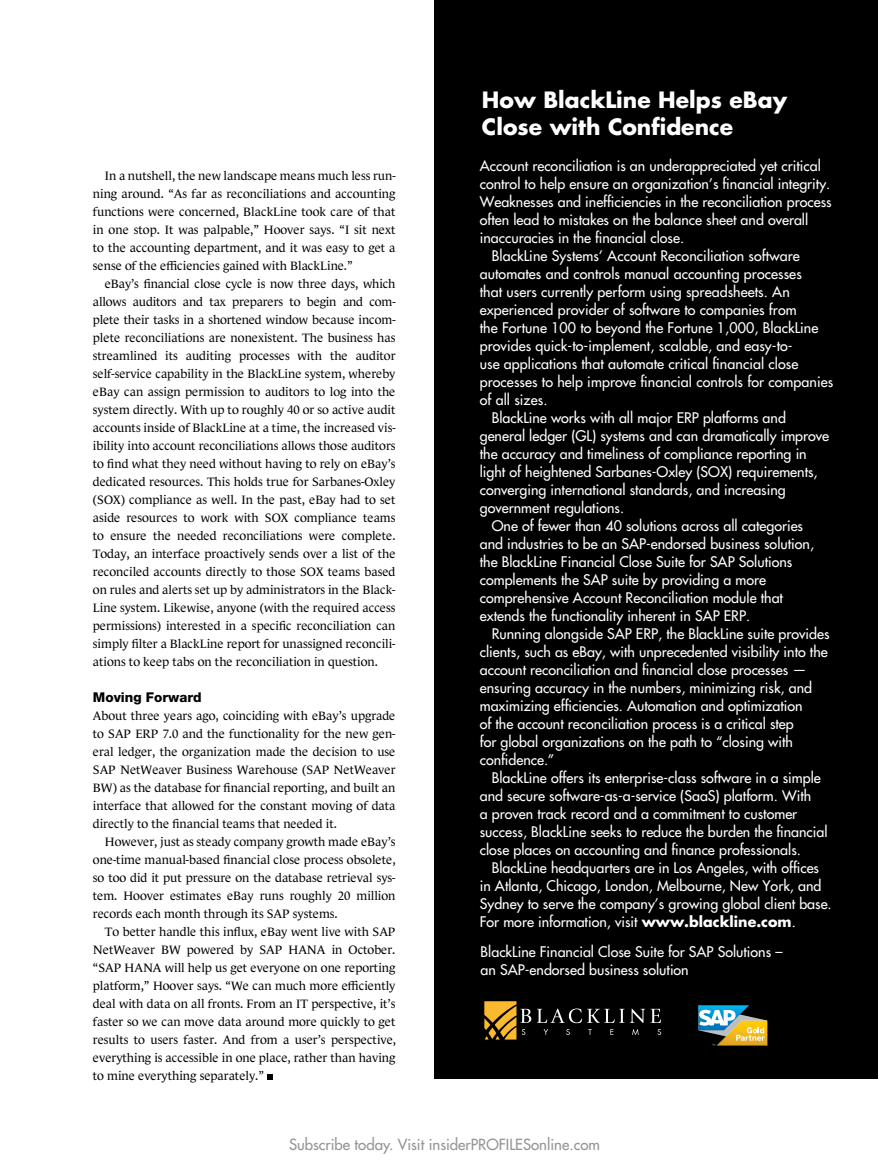
<style>
.page{position:relative;width:878px;height:1168px;background:#fff}
.page>*{position:absolute;margin:0;border:0;box-sizing:border-box;transform-origin:0 0}
.t1{font:700 21.9px/27px "Futura Std";color:#fff}
.t2{font:500 15px "Futura Std";color:#939598}
.t3{font:500 14.25px/18px "Futura Std";color:#fff}
.t4{font:800 13.5px "Helvetica Neue LT Std";color:#000}
.t5{font:12.3px/18px "Le Monde Journal Std";color:#000;text-align:justify}
.s1{font-weight:700}
</style>
<div class="page">
<div style="left:434px;top:0;width:444px;height:1078px;background:#000"></div>
<svg style="left:267px;top:1074px;width:6px;height:6px"></svg>
<svg style="left:484px;top:1039px;width:31px;height:1px"></svg>
<svg style="left:537px;top:1008px;width:87px;height:15px"></svg>
<svg style="left:630px;top:1008px;width:31px;height:15px"></svg>
<svg style="left:484px;top:1001px;width:47px;height:38px"></svg>
<svg style="left:543px;top:1029px;width:5px;height:6px"></svg>
<svg style="left:566px;top:1029px;width:4px;height:6px"></svg>
<svg style="left:588px;top:1029px;width:3px;height:6px"></svg>
<svg style="left:610px;top:1029px;width:3px;height:6px"></svg>
<svg style="left:632px;top:1029px;width:6px;height:6px"></svg>
<svg style="left:657px;top:1029px;width:4px;height:6px"></svg>
<svg style="left:698px;top:1005px;width:69px;height:40px"></svg>
<p class="t5" style="left:93px;top:167px;width:304px;text-indent:12px">In a nutshell, the new landscape means much less run&shy;ning around. “As far as reconciliations and accounting functions were concerned, BlackLine took care of that in one stop. It was palpable,” Hoover says. “I sit next to the accounting department, and it was easy to get a sense of the efficiencies gained with BlackLine.”</p>
<p class="t5" style="left:93px;top:275px;width:304px;text-indent:12px">eBay’s financial close cycle is now three days, which allows auditors and tax preparers to begin and com&shy;plete their tasks in a shortened window because incom&shy;plete reconciliations are nonexistent. The business has streamlined its auditing processes with the auditor self-service capability in the BlackLine system, whereby eBay can assign permission to auditors to log into the system directly. With up to roughly 40 or so active audit accounts inside of BlackLine at a time, the increased vis&shy;ibility into account reconciliations allows those auditors to find what they need without having to rely on eBay’s dedicated resources. This holds true for Sarbanes-Oxley (SOX) compliance as well. In the past, eBay had to set aside resources to work with SOX compliance teams to ensure the needed reconciliations were complete.<br>Today, an interface proactively sends over a list of the reconciled accounts directly to those SOX teams based on rules and alerts set up by administrators in the Black-Line system. Likewise, anyone (with the required access permissions) interested in a specific reconciliation can simply filter a BlackLine report for unassigned reconcili&shy;ations to keep tabs on the reconciliation in question.</p>
<p class="t4" style="left:93px;top:689px;width:110px">Moving Forward</p>
<p class="t5" style="left:93px;top:707px;width:304px">About three years ago, coinciding with eBay’s upgrade to SAP ERP 7.0 and the functionality for the new gen&shy;eral ledger, the organization made the decision to use SAP NetWeaver Business Warehouse (SAP NetWeaver BW) as the database for financial reporting, and built an interface that allowed for the constant moving of data directly to the financial teams that needed it.</p>
<p class="t5" style="left:93px;top:833px;width:304px;text-indent:12px">However, just as steady company growth made eBay’s one-time manual-based financial close process obsolete, so too did it put pressure on the database retrieval sys&shy;tem. Hoover estimates eBay runs roughly 20 million records each month through its SAP systems.</p>
<p class="t5" style="left:93px;top:923px;width:305px;text-indent:12px">To better handle this influx, eBay went live with SAP NetWeaver BW powered by SAP HANA in October. “SAP HANA will help us get everyone on one reporting platform,” Hoover says. “We can much more efficiently deal with data on all fronts. From an IT perspective, it’s faster so we can move data around more quickly to get results to users faster. And from a user’s perspective, everything is accessible in one place, rather than having to mine everything separately.”</p>
<h1 class="t1" style="left:482px;top:86px;width:306px">How BlackLine Helps eBay<br>Close with Confidence</h1>
<p class="t3" style="left:480px;top:157px;width:342px">Account reconciliation is an underappreciated yet critical</p>
<p class="t3" style="left:480px;top:175px;width:352px">control to help ensure an organization’s financial integrity.</p>
<p class="t3" style="left:480px;top:193px;width:353px">Weaknesses and inefficiencies in the reconciliation process</p>
<p class="t3" style="left:480px;top:211px;width:330px">often lead to mistakes on the balance sheet and overall</p>
<p class="t3" style="left:480px;top:229px;width:206px">inaccuracies in the financial close.</p>
<p class="t3" style="left:492px;top:247px;width:309px">BlackLine Systems’ Account Reconciliation software</p>
<p class="t3" style="left:480px;top:265px;width:323px">automates and controls manual accounting processes</p>
<p class="t3" style="left:480px;top:283px;width:311px">that users currently perform using spreadsheets. An</p>
<p class="t3" style="left:480px;top:301px;width:318px">experienced provider of software to companies from</p>
<p class="t3" style="left:480px;top:319px;width:340px">the Fortune 100 to beyond the Fortune 1,000, BlackLine</p>
<p class="t3" style="left:480px;top:337px;width:314px">provides quick-to-implement, scalable, and easy-to-</p>
<p class="t3" style="left:480px;top:355px;width:320px">use applications that automate critical financial close</p>
<p class="t3" style="left:480px;top:373px;width:355px">processes to help improve financial controls for companies</p>
<p class="t3" style="left:480px;top:391px;width:69px">of all sizes.</p>
<p class="t3" style="left:492px;top:409px;width:296px">BlackLine works with all major ERP platforms and</p>
<p class="t3" style="left:480px;top:427px;width:351px">general ledger (GL) systems and can dramatically improve</p>
<p class="t3" style="left:480px;top:445px;width:328px">the accuracy and timeliness of compliance reporting in</p>
<p class="t3" style="left:480px;top:463px;width:339px">light of heightened Sarbanes-Oxley (SOX) requirements,</p>
<p class="t3" style="left:480px;top:481px;width:307px">converging international standards, and increasing</p>
<p class="t3" style="left:480px;top:499px;width:146px">government regulations.</p>
<p class="t3" style="left:492px;top:517px;width:313px">One of fewer than 40 solutions across all categories</p>
<p class="t3" style="left:480px;top:535px;width:336px">and industries to be an SAP-endorsed business solution,</p>
<p class="t3" style="left:480px;top:553px;width:314px">the BlackLine Financial Close Suite for SAP Solutions</p>
<p class="t3" style="left:480px;top:571px;width:288px">complements the SAP suite by providing a more</p>
<p class="t3" style="left:480px;top:589px;width:305px">comprehensive Account Reconciliation module that</p>
<p class="t3" style="left:480px;top:607px;width:272px">extends the functionality inherent in SAP ERP.</p>
<p class="t3" style="left:492px;top:625px;width:339px">Running alongside SAP ERP, the BlackLine suite provides</p>
<p class="t3" style="left:480px;top:643px;width:349px">clients, such as eBay, with unprecedented visibility into the</p>
<p class="t3" style="left:480px;top:661px;width:328px">account reconciliation and financial close processes —</p>
<p class="t3" style="left:480px;top:679px;width:334px">ensuring accuracy in the numbers, minimizing risk, and</p>
<p class="t3" style="left:480px;top:697px;width:324px">maximizing efficiencies. Automation and optimization</p>
<p class="t3" style="left:480px;top:715px;width:315px">of the account reconciliation process is a critical step</p>
<p class="t3" style="left:480px;top:733px;width:314px">for global organizations on the path to “closing with</p>
<p class="t3" style="left:480px;top:751px;width:76px">confidence.”</p>
<p class="t3" style="left:492px;top:769px;width:330px">BlackLine offers its enterprise-class software in a simple</p>
<p class="t3" style="left:480px;top:787px;width:333px">and secure software-as-a-service (SaaS) platform. With</p>
<p class="t3" style="left:480px;top:805px;width:319px">a proven track record and a commitment to customer</p>
<p class="t3" style="left:480px;top:823px;width:349px">success, BlackLine seeks to reduce the burden the financial</p>
<p class="t3" style="left:480px;top:841px;width:323px">close places on accounting and finance professionals.</p>
<p class="t3" style="left:492px;top:859px;width:329px">BlackLine headquarters are in Los Angeles, with offices</p>
<p class="t3" style="left:480px;top:877px;width:343px">in Atlanta, Chicago, London, Melbourne, New York, and</p>
<p class="t3" style="left:480px;top:895px;width:353px">Sydney to serve the company’s growing global client base.</p>
<p class="t3" style="left:480px;top:913px;width:317px">For more information, visit <span class="s1">www.blackline.com</span>.</p>
<p class="t3" style="left:480px;top:943px;width:303px">BlackLine Financial Close Suite for SAP Solutions – an SAP-endorsed business solution</p>
<p class="t2" style="left:289px;top:1135px;width:312px">Subscribe today. Visit insiderPROFILESonline.com</p>
</div>
